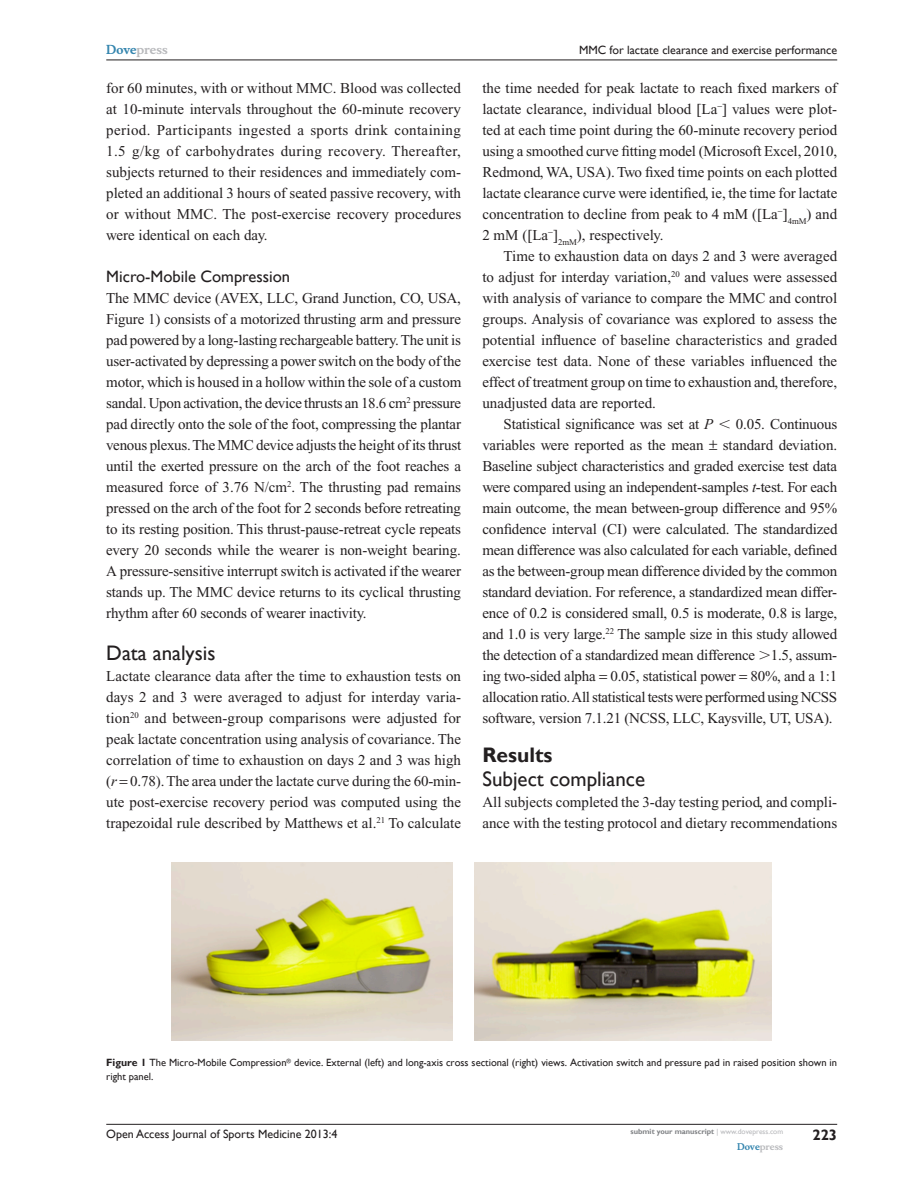
<style>
.page{position:relative;width:918px;height:1188px;background:#fff}
.page>*{position:absolute;margin:0;border:0;box-sizing:border-box;transform-origin:0 0}
.H2-after-H1{font:21px "Gill Sans";color:#231f20}
.t1{font:700 21px "Gill Sans";color:#231f20}
.t2{font:16.5px "Gill Sans";color:#231f20}
.TxF{font:15px/21px "Times New Roman";color:#231f20;text-align:justify}
.Tx{font:15px/21px "Times New Roman";letter-spacing:-.015em;color:#231f20;text-align:justify}
.RunFolio-R{font:700 15px "Gill Sans";color:#231f20}
.RunH-R{font:12px "Gill Sans";color:#231f20}
.RunF-R{font:12px "Gill Sans";color:#231f20}
.RunH-Brand-R{font:700 12px "Musee";color:#b8b9bc}
.FC{font:10.5px/13.5px "Gill Sans";color:#231f20}
.RunF-Brand-R{font:700 9px "Musee";color:#b8b9bc}
.RunF-SubmityourMS-R{font:700 7.5px "Gill Sans";color:#808285}
.s1{color:#3485ae}
.s2{font-style:italic}
.s3{font-family:"Mathematical Pi One"}
.s4{font-weight:700}
.s5{font-weight:400;color:#b8b9bc}
</style>
<div class="page">
<hr style="left:106px;top:1124px;width:731px;height:1px;background:#231f20">
<hr style="left:106px;top:60px;width:731px;height:1px;background:#231f20">
<img style="left:172px;top:863px;width:280px;height:177px">
<img style="left:474px;top:863px;width:298px;height:178px">
<p class="RunH-Brand-R" style="left:106px;top:43px;width:63px"><span class="s1">Dove</span>press</p>
<p class="TxF" style="left:106px;top:77px;width:357px">for 60 minutes, with or without MMC. Blood was collected at 10-minute intervals throughout the 60-minute recovery period. Participants ingested a sports drink containing 1.5 g/kg of carbohydrates during recovery. Thereafter, subjects returned to their residences and immediately com&shy;pleted an additional 3 hours of seated passive recovery, with or without MMC. The post-exercise recovery procedures were identical on each day.</p>
<h3 class="t2" style="left:106px;top:266px;width:185px">Micro-Mobile Compression</h3>
<p class="TxF" style="left:106px;top:287px;width:357px">The MMC device (AVEX, LLC, Grand Junction, CO, USA, Figure 1) consists of a motorized thrusting arm and pressure pad powered by a long-lasting rechargeable battery. The unit is user-activated by depressing a power switch on the body of the motor, which is housed in a hollow within the sole of a custom sandal. Upon activation, the device thrusts an 18.6 cm<sup>2</sup> pressure pad directly onto the sole of the foot, compressing the plantar venous plexus. The MMC device adjusts the height of its thrust until the exerted pressure on the arch of the foot reaches a measured force of 3.76 N/cm<sup>2</sup>. The thrusting pad remains pressed on the arch of the foot for 2 seconds before retreating to its resting position. This thrust-pause-retreat cycle repeats every 20 seconds while the wearer is non-weight bearing.<br>A pressure-sensitive interrupt switch is activated if the wearer stands up. The MMC device returns to its cyclical thrusting rhythm after 60 seconds of wearer inactivity.</p>
<h2 class="H2-after-H1" style="left:106px;top:640px;width:111px">Data analysis</h2>
<p class="TxF" style="left:106px;top:665px;width:356px">Lactate clearance data after the time to exhaustion tests on days 2 and 3 were averaged to adjust for interday varia&shy;tion<sup>20</sup> and between-group comparisons were adjusted for peak lactate concentration using analysis of covariance. The correlation of time to exhaustion on days 2 and 3 was high (<span class="s2">r</span> 0.78). The area under the lactate curve during the 60-min&shy;ute post-exercise recovery period was computed using the trapezoidal rule described by Matthews et al.<sup>21</sup> To calculate</p>
<p class="RunH-R" style="left:579px;top:43px;width:260px">MMC for lactate clearance and exercise performance</p>
<p class="TxF" style="left:482px;top:77px;width:356px">the time needed for peak lactate to reach fixed markers of lactate clearance, individual blood [La−] values were plot&shy;ted at each time point during the 60-minute recovery period using a smoothed curve fitting model (Microsoft Excel, 2010, Redmond, WA, USA). Two fixed time points on each plotted lactate clearance curve were identified, ie, the time for lactate concentration to decline from peak to 4 mM ([La−]<sub>4mM</sub>) and 2 mM ([La−]<sub>2mM</sub>), respectively.</p>
<p class="Tx" style="left:482px;top:245px;width:356px;text-indent:21px">Time to exhaustion data on days 2 and 3 were averaged to adjust for interday variation,<sup>20</sup> and values were assessed with analysis of variance to compare the MMC and control groups. Analysis of covariance was explored to assess the potential influence of baseline characteristics and graded exercise test data. None of these variables influenced the effect of treatment group on time to exhaustion and, therefore, unadjusted data are reported.</p>
<p class="Tx" style="left:482px;top:413px;width:356px;text-indent:21px">Statistical significance was set at <span class="s2">P</span> <span class="s3">,</span> 0.05. Continuous variables were reported as the mean</p>
<p class="Tx" style="left:482px;top:434px;width:357px;text-indent:240px">standard deviation.<br>Baseline subject characteristics and graded exercise test data were compared using an independent-samples <span class="s2">t</span>-test. For each main outcome, the mean between-group difference and 95% confidence interval (CI) were calculated. The standardized mean difference was also calculated for each variable, defined as the between-group mean difference divided by the common standard deviation. For reference, a standardized mean differ&shy;ence of 0.2 is considered small, 0.5 is moderate, 0.8 is large, and 1.0 is very large.<sup>22</sup> The sample size in this study allowed the detection of a standardized mean difference <span class="s3">.</span>1.5, assum&shy;ing two-sided alpha 0.05, statistical power 80%, and a 1:1 allocation ratio. All statistical tests were performed using NCSS software, version 7.1.21 (NCSS, LLC, Kaysville, UT, USA).</p>
<h1 class="t1" style="left:482px;top:742px;width:72px">Results</h1>
<p class="H2-after-H1" style="left:482px;top:766px;width:164px">Subject compliance</p>
<p class="TxF" style="left:482px;top:791px;width:356px">All subjects completed the 3-day testing period, and compli&shy;ance with the testing protocol and dietary recommendations</p>
<p class="FC" style="left:106px;top:1056px;width:732px"><span class="s4">Figure 1</span> The Micro-Mobile Compression<sup>®</sup> device. External (left) and long-axis cross sectional (right) views. Activation switch and pressure pad in raised position shown in right panel.</p>
<p class="RunF-R" style="left:106px;top:1127px;width:233px">Open Access Journal of Sports Medicine 2013:4</p>
<p class="RunF-SubmityourMS-R" style="left:631px;top:1127px;width:154px">submit your manuscript <span class="s5">| www.dovepress.com</span></p>
<p class="RunF-Brand-R" style="left:737px;top:1141px;width:48px"><span class="s1">Dove</span>press</p>
<p class="RunFolio-R" style="left:812px;top:1126px;width:26px">223</p>
</div>
